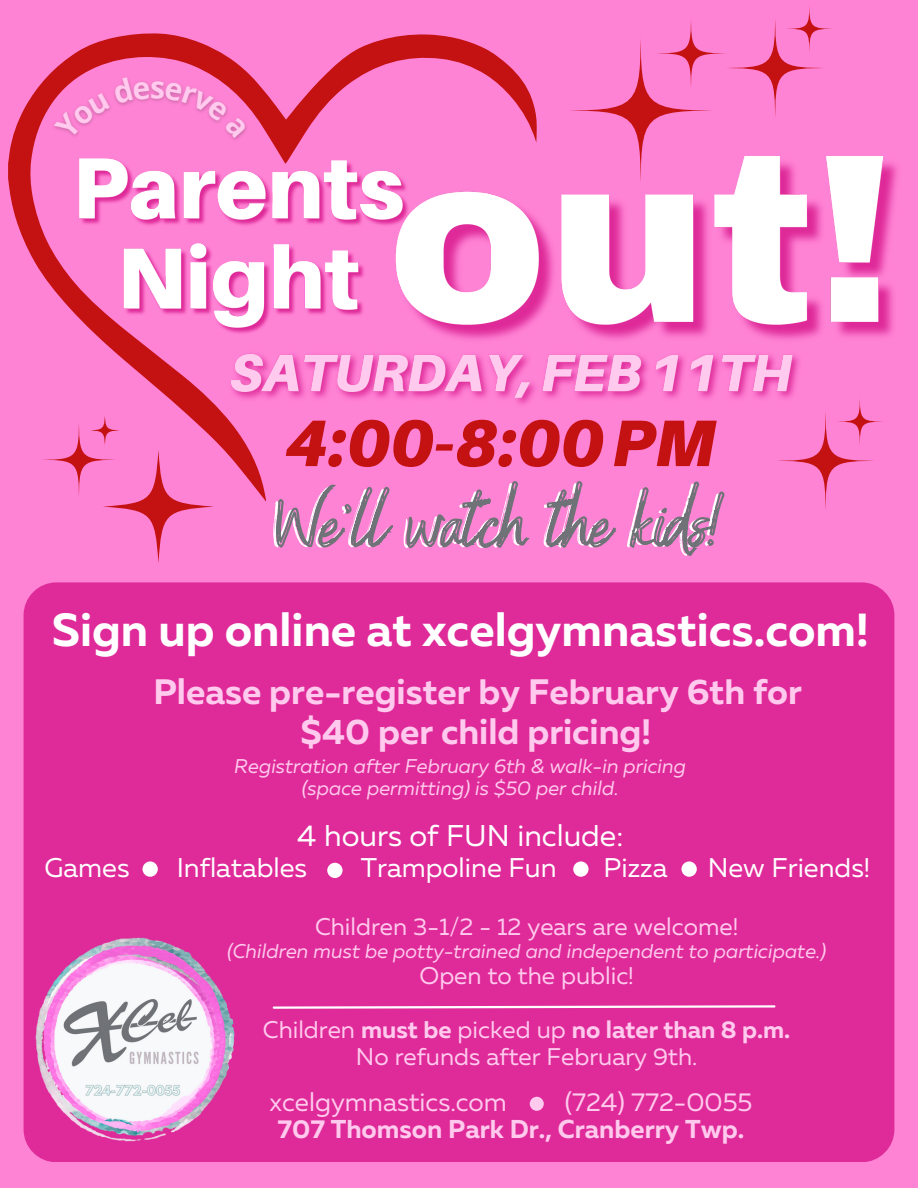
<style>
.page{position:relative;width:918px;height:1188px;background:#ff83d5}
.page>*{position:absolute;margin:0;border:0;box-sizing:border-box;transform-origin:0 0}
.t1{font:72.3px "Benedict";color:#fff}
.t2{font:italic 900 65.85px "Aileron";color:#c41212}
.t3{font:700 46.35px "Muller";color:#fff}
.t4{font:700 35.25px/39.9px "Muller";color:#ffcaed;text-align:center}
.t5{font:30px "Muller";color:#fff}
.t6{font:27px "Muller";color:#fff}
.t7{font:25.8px "Muller";color:#ffcaed}
.t8{font:700 25.8px "Muller";color:#ffcaed}
.t9{font:24.15px/27px "Muller";color:#ffcaed;text-align:center}
.t10{font:italic 19.8px/22.6px "Muller";color:#ffcaed;text-align:center}
.s1{font-weight:700}
</style>
<div class="page">
<div style="left:24px;top:582px;width:870px;height:580px;background:#df2a99;border-radius:33px"></div>
<svg style="left:272px;top:1005px;width:504px;height:4px"></svg>
<div style="left:530px;top:1097px;width:14px;height:14px;background:#ffcaed;border-radius:50%"></div>
<div style="left:682px;top:861px;width:15px;height:16px;background:#fff;border-radius:50%"></div>
<div style="left:573px;top:861px;width:16px;height:16px;background:#fff;border-radius:50%"></div>
<div style="left:327px;top:863px;width:16px;height:15px;background:#fff;border-radius:50%"></div>
<div style="left:143px;top:861px;width:15px;height:16px;background:#fff;border-radius:50%"></div>
<svg style="left:8px;top:33px;width:527px;height:468px"></svg>
<img style="left:386px;top:110px;width:512px;height:228px">
<img style="left:224px;top:334px;width:583px;height:85px">
<svg style="left:274px;top:477px;width:451px;height:79px"></svg>
<svg style="left:550px;top:6px;width:288px;height:196px"></svg>
<svg style="left:764px;top:393px;width:119px;height:116px"></svg>
<svg style="left:32px;top:409px;width:95px;height:92px"></svg>
<svg style="left:103px;top:450px;width:111px;height:113px"></svg>
<img style="left:35px;top:937px;width:200px;height:205px">
<img style="left:71px;top:134px;width:343px;height:204px">
<img style="left:37px;top:60px;width:232px;height:96px">
<svg style="left:54px;top:77px;width:193px;height:63px"></svg>
<h2 class="t2" style="left:285px;top:402px;width:433px">4:00-8:00PM</h2>
<h1 class="t1" style="left:273px;top:478px;width:448px">We'll watch the kids!</h1>
<h3 class="t3" style="left:52px;top:610px;width:818px">Sign up online at xcelgymnastics.com!</h3>
<h3 class="t4" style="left:153px;top:675px;width:650px">Please pre-register by February 6th for $40 per child pricing!</h3>
<p class="t10" style="left:234px;top:756px;width:453px">Registration after February 6th &amp; walk-in pricing (space permitting) is $50 per child.</p>
<h3 class="t5" style="left:297px;top:823px;width:328px">4 hours of FUN include:</h3>
<h3 class="t6" style="left:45px;top:856px;width:87px">Games</h3>
<h3 class="t6" style="left:177px;top:856px;width:132px">Inflatables</h3>
<h3 class="t6" style="left:361px;top:856px;width:197px">Trampoline Fun</h3>
<h3 class="t6" style="left:604px;top:856px;width:65px">Pizza</h3>
<h3 class="t6" style="left:708px;top:856px;width:164px">New Friends!</h3>
<p class="t9" style="left:315px;top:915px;width:425px">Children 3-1/2 - 12 years are welcome!</p>
<p class="t10" style="left:227px;top:942px;width:601px">(Children must be potty-trained and independent to participate.)</p>
<p class="t9" style="left:420px;top:964px;width:216px">Open to the public!</p>
<p class="t9" style="left:263px;top:1018px;width:529px">Children <span class="s1">must be</span> picked up <span class="s1">no later than 8 p.m.<br></span>No refunds after February 9th.</p>
<h3 class="t7" style="left:270px;top:1091px;width:239px">xcelgymnastics.com</h3>
<h3 class="t7" style="left:565px;top:1091px;width:189px">(724) 772-0055</h3>
<h3 class="t8" style="left:278px;top:1118px;width:468px">707 Thomson Park Dr., Cranberry Twp.</h3>
</div>
